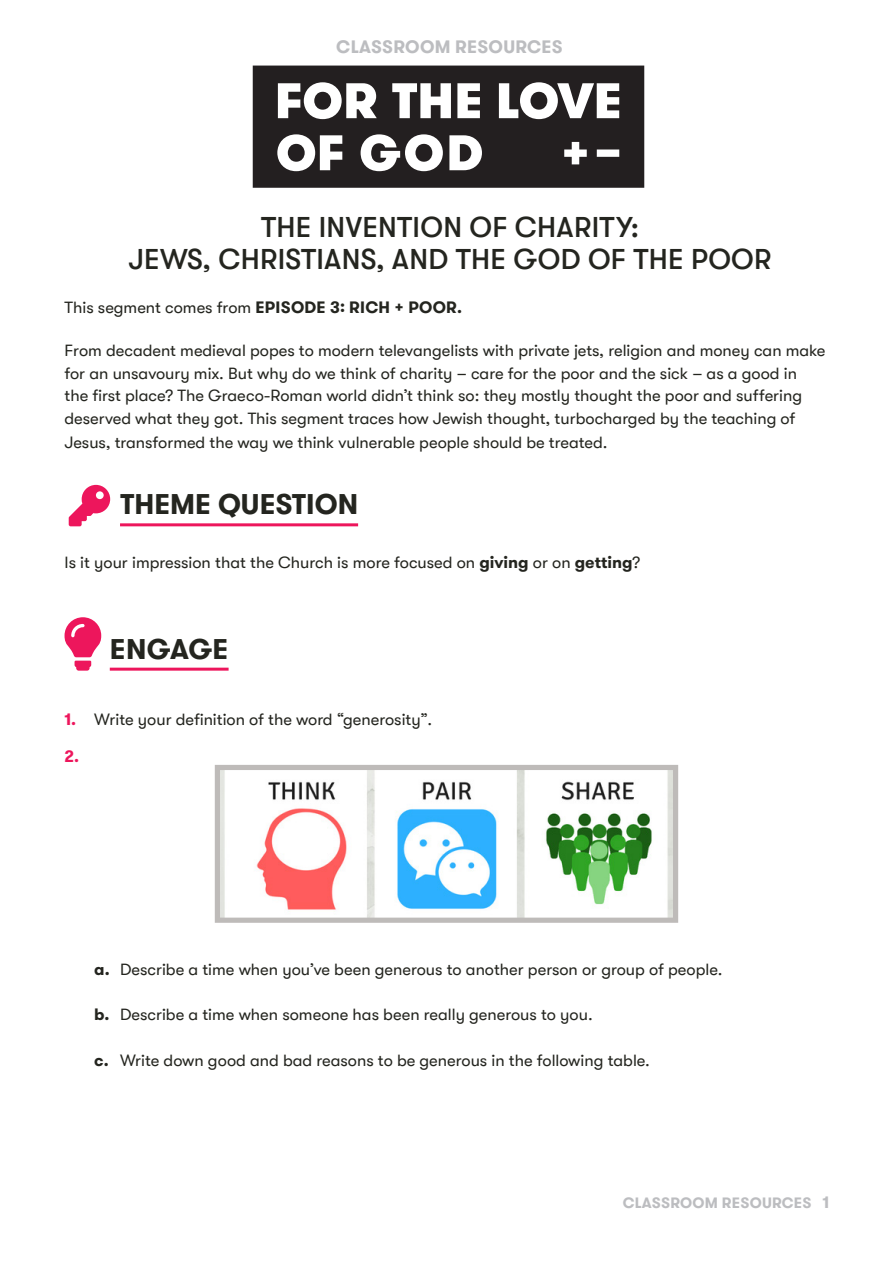
<style>
.page{position:relative;width:893px;height:1263px;background:#fff}
.page>*{position:absolute;margin:0;border:0;box-sizing:border-box;transform-origin:0 0}
.t1{font:500 28.5px/31.5px "GT Walsheim";letter-spacing:.01em;color:#24251f;text-align:center}
.t2{font:700 28.5px "GT Walsheim";color:#24251f}
.t3{font:700 18px "GT Walsheim";letter-spacing:.015em;color:#bcbdc0}
.t4{font:16.5px/22.5px "GT Walsheim";color:#24251f}
.t5{font:700 16.5px "GT Walsheim";color:#ed165c}
.t6{font:700 15px "GT Walsheim";letter-spacing:.015em;color:#bcbdc0}
.s1{font-weight:700}
.s2{font-weight:700;color:#ed165c}
.s3{font-size:16.5px}
</style>
<div class="page">
<hr style="left:120px;top:523px;width:238px;height:3px;background:#ed165c">
<hr style="left:110px;top:668px;width:119px;height:3px;background:#ed165c">
<svg style="left:69px;top:485px;width:41px;height:41px"></svg>
<svg style="left:65px;top:617px;width:36px;height:54px"></svg>
<svg style="left:253px;top:66px;width:391px;height:122px;fill:#231f20"></svg>
<img style="left:221px;top:771px;width:451px;height:146px">
<div style="left:215px;top:765px;width:463px;height:158px;border:5px solid #bebbb9"></div>
<p class="t3" style="left:336px;top:35px;width:228px">CLASSROOM RESOURCES</p>
<p class="t1" style="left:129px;top:212px;width:644px">THE INVENTION OF CHARITY:<br>JEWS, CHRISTIANS, AND THE GOD OF THE POOR</p>
<p class="t4" style="left:65px;top:296px;width:399px">This segment comes from <span class="s1">EPISODE 3: RICH + POOR.</span></p>
<p class="t4" style="left:65px;top:339px;width:762px">From decadent medieval popes to modern televangelists with private jets, religion and money can make for an unsavoury mix. But why do we think of charity – care for the poor and the sick – as a good in<br>the first place? The Graeco-Roman world didn’t think so: they mostly thought the poor and suffering deserved what they got. This segment traces how Jewish thought, turbocharged by the teaching of</p>
<p class="t4" style="left:65px;top:431px;width:544px">Jesus, transformed the way we think vulnerable people should be treated.</p>
<p class="t2" style="left:120px;top:486px;width:240px">THEME QUESTION</p>
<p class="t4" style="left:65px;top:551px;width:577px">Is it your impression that the Church is more focused on <span class="s1">giving</span> or on <span class="s1">getting</span>?</p>
<p class="t2" style="left:110px;top:630px;width:120px">ENGAGE</p>
<p class="t4" style="left:65px;top:708px;width:369px"><span class="s2">1.</span> Write your definition of the word “generosity”.</p>
<p class="t5" style="left:65px;top:745px;width:16px">2.</p>
<p class="t4" style="left:94px;top:958px;width:630px"><span class="s1">a.</span> Describe a time when you’ve been generous to another person or group of people.</p>
<p class="t4" style="left:94px;top:1004px;width:500px"><span class="s1">b.</span> Describe a time when someone has been really generous to you.</p>
<p class="t4" style="left:94px;top:1049px;width:557px"><span class="s1">c.</span> Write down good and bad reasons to be generous in the following table.</p>
<p class="t6" style="left:623px;top:1193px;width:208px">CLASSROOM RESOURCES <span class="s3">1</span></p>
</div>
